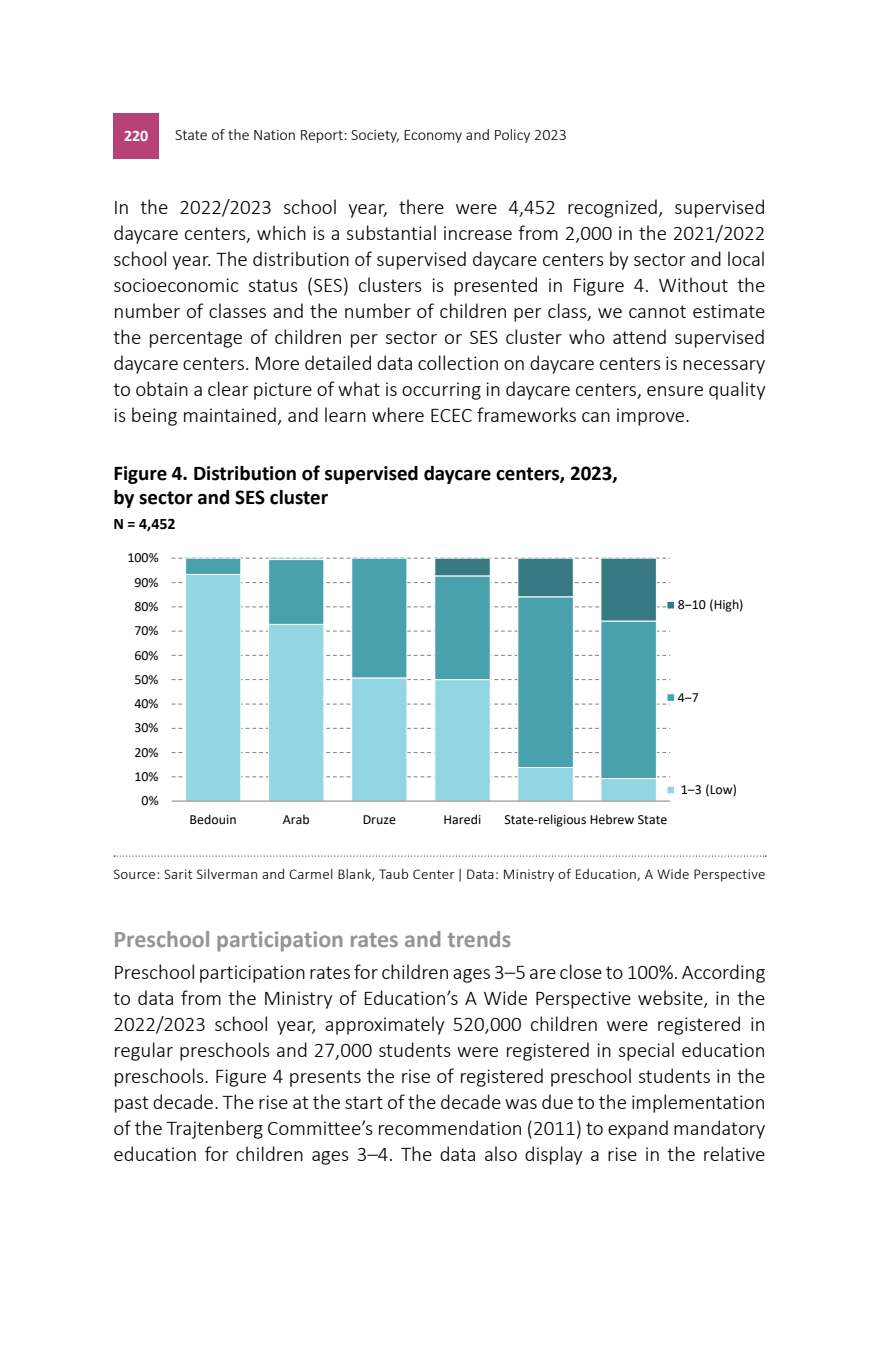
<style>
.page{position:relative;width:879px;height:1361px;background:#fff}
.page>*{position:absolute;margin:0;border:0;box-sizing:border-box;transform-origin:0 0}
.t1{font:700 24px "Calibri";color:#939598}
.t2{font:300 21px/26px "Calibri";color:#000;text-align:justify}
.t3{font:700 21px/24px "Calibri";color:#000}
.t4{font:300 16px "Calibri";color:#000}
.t5{font:700 16px "Calibri";color:#000}
.t6{font:700 16px "Calibri";color:#fff}
.t7{font:300 15px "Calibri";letter-spacing:.02em;color:#000}
.t8{font:14px "Calibri";letter-spacing:.005em;color:#000}
</style>
<div class="page">
<svg style="left:114px;top:855px;width:652px;height:1px"></svg>
<svg style="left:172px;top:776px;width:498px;height:1px"></svg>
<svg style="left:172px;top:752px;width:498px;height:1px"></svg>
<svg style="left:172px;top:728px;width:498px;height:1px"></svg>
<svg style="left:172px;top:703px;width:498px;height:1px"></svg>
<svg style="left:172px;top:679px;width:498px;height:1px"></svg>
<svg style="left:172px;top:655px;width:498px;height:1px"></svg>
<svg style="left:172px;top:630px;width:498px;height:1px"></svg>
<svg style="left:185px;top:779px;width:472px;height:23px"></svg>
<svg style="left:185px;top:622px;width:472px;height:157px"></svg>
<svg style="left:172px;top:558px;width:498px;height:64px"></svg>
<hr style="left:172px;top:800px;width:498px;height:1px;background:#7f7f7f">
<div style="left:666px;top:601px;width:9px;height:8px;background:#377982;border:1px solid #fff"></div>
<div style="left:666px;top:693px;width:9px;height:9px;background:#4aa1ae;border:1px solid #fff"></div>
<div style="left:666px;top:786px;width:9px;height:8px;background:#92d6e3;border:1px solid #fff"></div>
<div style="left:113px;top:113px;width:46px;height:46px;background:#b74077"></div>
<p class="t6" style="left:124px;top:124px;width:26px">220</p>
<p class="t4" style="left:175px;top:125px;width:393px">State of the Nation Report: Society, Economy and Policy 2023</p>
<p class="t2" style="left:113px;top:194px;width:653px">In the 2022/2023 school year, there were 4,452 recognized, supervised daycare centers, which is a substantial increase from 2,000 in the 2021/2022 school year. The distribution of supervised daycare centers by sector and local socioeconomic status (SES) clusters is presented in Figure 4. Without the number of classes and the number of children per class, we cannot estimate the percentage of children per sector or SES cluster who attend supervised daycare centers. More detailed data collection on daycare centers is necessary to obtain a clear picture of what is occurring in daycare centers, ensure quality is being maintained, and learn where ECEC frameworks can improve.</p>
<p class="t3" style="left:113px;top:461px;width:506px">Figure 4. Distribution of supervised daycare centers, 2023, by sector and SES cluster</p>
<p class="t5" style="left:113px;top:512px;width:64px">N = 4,452</p>
<p class="t8" style="left:127px;top:548px;width:33px">100%</p>
<p class="t8" style="left:134px;top:572px;width:26px">90%</p>
<p class="t8" style="left:134px;top:596px;width:26px">80%</p>
<p class="t8" style="left:134px;top:621px;width:26px">70%</p>
<p class="t8" style="left:134px;top:645px;width:26px">60%</p>
<p class="t8" style="left:134px;top:669px;width:26px">50%</p>
<p class="t8" style="left:134px;top:694px;width:26px">40%</p>
<p class="t8" style="left:134px;top:718px;width:26px">30%</p>
<p class="t8" style="left:134px;top:742px;width:26px">20%</p>
<p class="t8" style="left:134px;top:766px;width:26px">10%</p>
<p class="t8" style="left:142px;top:791px;width:19px">0%</p>
<p class="t8" style="left:678px;top:595px;width:67px">8‒10 (High)</p>
<p class="t8" style="left:678px;top:687px;width:22px">4‒7</p>
<p class="t8" style="left:190px;top:809px;width:49px">Bedouin</p>
<p class="t8" style="left:283px;top:809px;width:28px">Arab</p>
<p class="t8" style="left:363px;top:809px;width:35px">Druze</p>
<p class="t8" style="left:443px;top:809px;width:39px">Haredi</p>
<p class="t8" style="left:504px;top:809px;width:164px">State-religious Hebrew State</p>
<p class="t8" style="left:681px;top:780px;width:58px">1‒3 (Low)</p>
<p class="t7" style="left:113px;top:865px;width:654px">Source: Sarit Silverman and Carmel Blank, Taub Center Data: Ministry of Education, A Wide Perspective</p>
<p class="t1" style="left:113px;top:922px;width:399px">Preschool participation rates and trends</p>
<p class="t2" style="left:113px;top:958px;width:653px">Preschool participation rates for children ages 3‒5 are close to 100%. According to data from the Ministry of Education’s A Wide Perspective website, in the 2022/2023 school year, approximately 520,000 children were registered in regular preschools and 27,000 students were registered in special education preschools. Figure 4 presents the rise of registered preschool students in the past decade. The rise at the start of the decade was due to the implementation of the Trajtenberg Committee’s recommendation (2011) to expand mandatory education for children ages 3‒4. The data also display a rise in the relative</p>
</div>
